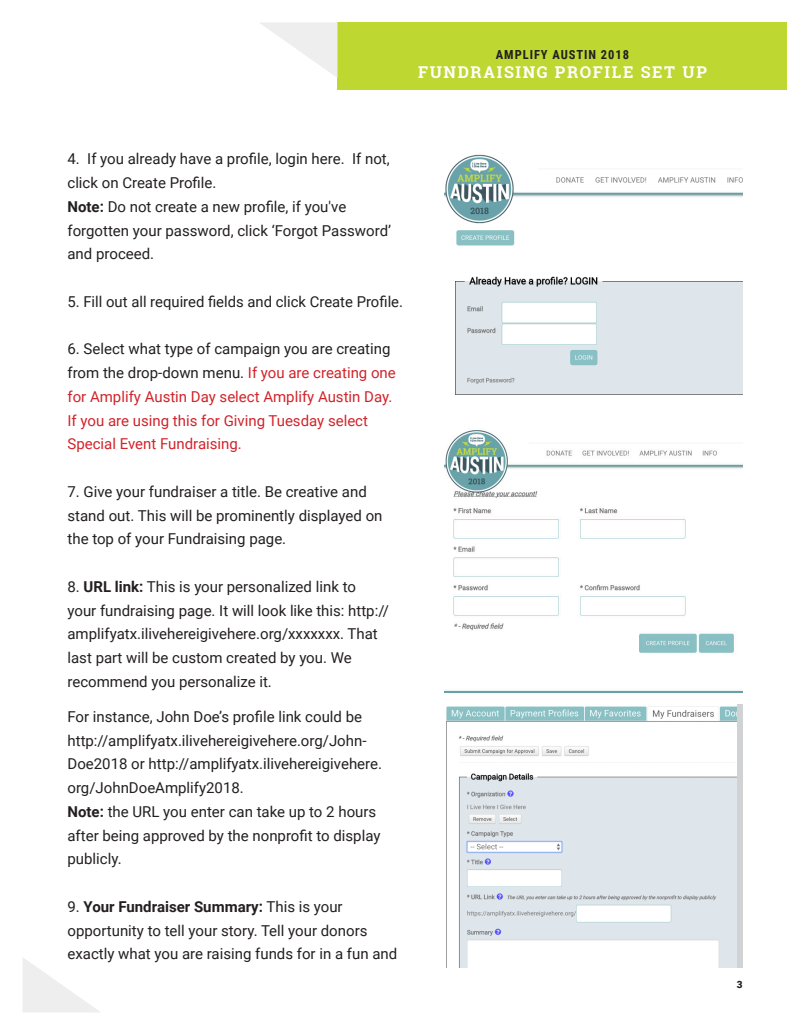
<style>
.page{position:relative;width:810px;height:1035px;background:#fff}
.page>*{position:absolute;margin:0;border:0;box-sizing:border-box;transform-origin:0 0}
.t1{font:700 16.25px "Roboto Slab";letter-spacing:.1em;color:#fff}
.Body_Copy{font:15px/23.8px "Roboto";color:#231f20}
.Body_Copy-2{font:15px/23.8px "Roboto";color:#d1232a}
.Body_Copy-3{font:700 15px "Roboto";color:#231f20}
.t2{font:700 12.5px "Roboto Condensed";letter-spacing:.075em;color:#231f20}
.t3{font:900 10px "Roboto";color:#231f20}
.s1{font-weight:700}
.s2{color:#231f20}
.s3{font-weight:400}
</style>
<div class="page">
<div style="left:338px;top:22px;width:450px;height:68px;background:#bed731"></div>
<svg style="left:260px;top:22px;width:78px;height:56px"></svg>
<svg style="left:23px;top:958px;width:77px;height:54px"></svg>
<img style="left:445px;top:154px;width:297px;height:241px">
<img style="left:445px;top:430px;width:297px;height:262px">
<div style="left:445px;top:704px;width:297px;height:264px;background:linear-gradient(to bottom,#d1d2d4,#d1d2d4)"></div>
<img style="left:445px;top:704px;width:291px;height:264px">
<p class="t2" style="left:496px;top:45px;width:135px">AMPLIFY AUSTIN 2018</p>
<p class="t1" style="left:418px;top:61px;width:290px">FUNDRAISING PROFILE SET UP</p>
<p class="Body_Copy" style="left:68px;top:146px;width:324px">4. If you already have a profile, login here. If not, click on Create Profile.</p>
<p class="Body_Copy" style="left:68px;top:194px;width:325px"><span class="s1">Note:</span> Do not create a new profile, if you've forgotten your password, click ‘Forgot Password’ and proceed.</p>
<p class="Body_Copy" style="left:68px;top:289px;width:337px">5. Fill out all required fields and click Create Profile.</p>
<p class="Body_Copy-2" style="left:68px;top:336px;width:330px"><span class="s2">6. Select what type of campaign you are creating from the drop-down menu.</span> If you are creating one for Amplify Austin Day select Amplify Austin Day.<br>If you are using this for Giving Tuesday select Special Event Fundraising.</p>
<p class="Body_Copy" style="left:68px;top:479px;width:317px">7. Give your fundraiser a title. Be creative and stand out. This will be prominently displayed on the top of your Fundraising page.</p>
<p class="Body_Copy" style="left:68px;top:574px;width:290px">8. <span class="s1">URL link:</span> This is your personalized link to</p>
<p class="Body_Copy" style="left:68px;top:598px;width:323px">your fundraising page. It will look like this: http://</p>
<p class="Body_Copy" style="left:68px;top:621px;width:312px">amplifyatx.ilivehereigivehere.org/xxxxxxx. That last part will be custom created by you. We recommend you personalize it.</p>
<p class="Body_Copy" style="left:68px;top:704px;width:316px">For instance, John Doe’s profile link could be http://amplifyatx.ilivehereigivehere.org/John-Doe2018 or http://amplifyatx.ilivehereigivehere. org/JohnDoeAmplify2018.</p>
<p class="Body_Copy" style="left:68px;top:799px;width:315px"><span class="s1">Note:</span> the URL you enter can take up to 2 hours after being approved by the nonprofit to display publicly.</p>
<p class="Body_Copy-3" style="left:68px;top:896px;width:277px"><span class="s3">9.</span> Your Fundraiser Summary: <span class="s3">This is your</span></p>
<p class="Body_Copy" style="left:68px;top:918px;width:331px">opportunity to tell your story. Tell your donors exactly what you are raising funds for in a fun and</p>
<p class="t3" style="left:737px;top:978px;width:7px">3</p>
</div>
